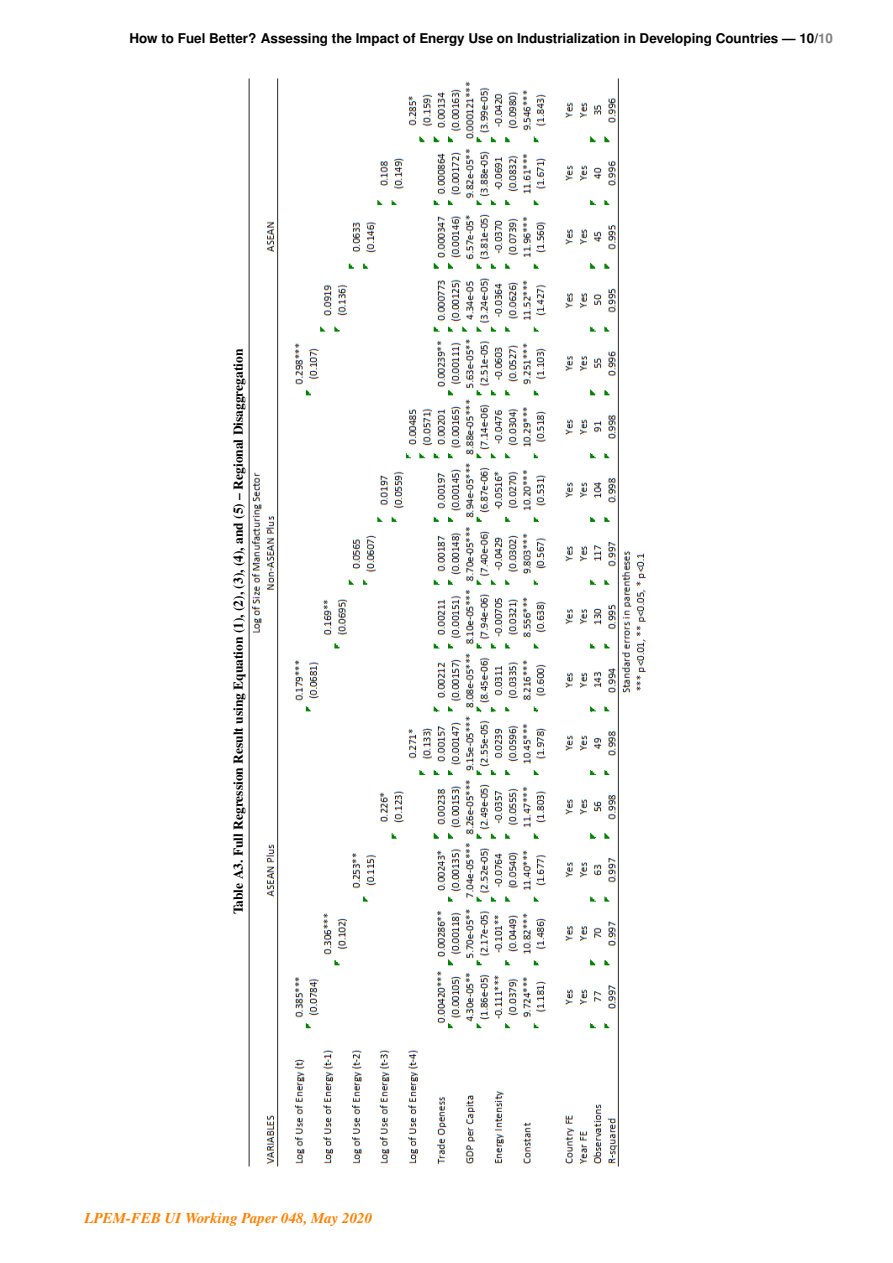
<style>
.page{position:relative;width:893px;height:1263px;background:#fff}
.page>*{position:absolute;margin:0;border:0;box-sizing:border-box;transform-origin:0 0}
.t1{font:italic 500 15px "Nimbus Rom No 9 L";color:#ff8000}
.t2{font:700 13.5px "Nimbus San L";color:#000}
.t3{font:500 13.5px "Nimbus Rom No 9 L";color:#000}
.s1{color:#808080}
</style>
<div class="page">
<img style="left:248px;top:78px;width:398px;height:1089px">
<p class="t2" style="left:129px;top:33px;width:705px">How to Fuel Better? Assessing the Impact of Energy Use on Industrialization in Developing Countries — 10/<span class="s1">10</span></p>
<p class="t3" style="left:234px;top:914px;width:567px;rotate:-90deg">Table A3. Full Regression Result using Equation (1), (2), (3), (4), and (5) – Regional Disaggregation</p>
<p class="t1" style="left:85px;top:1212px;width:289px">LPEM-FEB UI Working Paper 048, May 2020</p>
</div>
